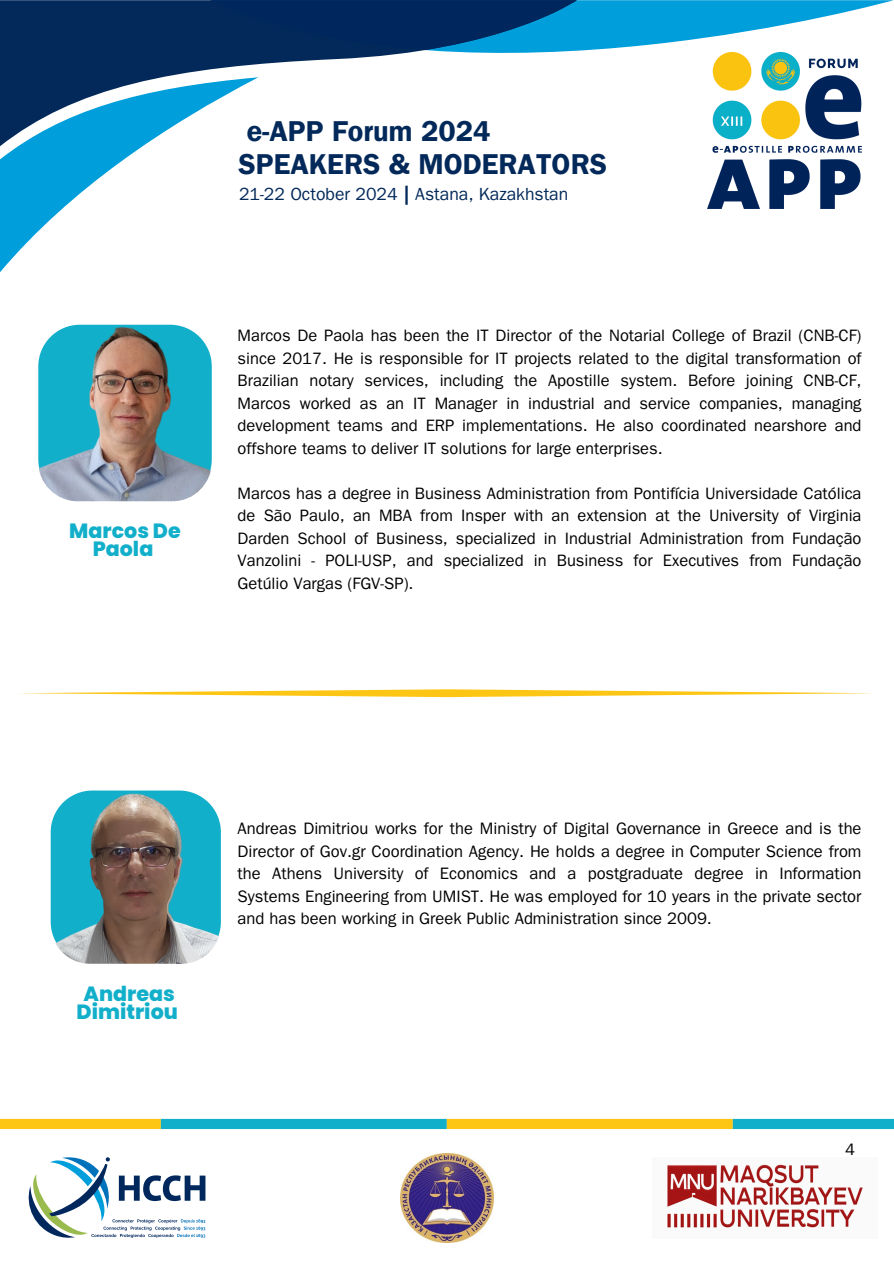
<style>
.page{position:relative;width:894px;height:1264px;background:#fff}
.page>*{position:absolute;margin:0;border:0;box-sizing:border-box;transform-origin:0 0}
.t1{font:28.8px "Franklin Gothic LT Pro Dm";color:#03295a}
.t2{font:800 20.55px/18px "Poppins";color:#12afca;text-align:center}
.t3{font:17.55px "Franklin Gothic LT Pro";color:#03295a}
.t4{font:16.5px/22.5px "Franklin Gothic LT Pro";color:#000;text-align:justify}
.s1{font-family:"Franklin Gothic LT Pro Dm";font-size:19.05px}
</style>
<div class="page">
<svg style="left:576px;top:0;width:317px;height:109px"></svg>
<svg style="left:0;top:0;width:576px;height:77px;fill:#03295a"></svg>
<svg style="left:210px;top:0;width:366px;height:50px;background:#003a70"></svg>
<svg style="left:0;top:77px;width:258px;height:195px"></svg>
<img style="left:707px;top:53px;width:154px;height:155px">
<div style="left:0;top:1118px;width:161px;height:10px;background:#fec614"></div>
<div style="left:161px;top:1118px;width:285px;height:10px;background:#12afca"></div>
<div style="left:446px;top:1118px;width:286px;height:10px;background:#fec614"></div>
<div style="left:732px;top:1118px;width:161px;height:10px;background:#12afca"></div>
<img style="left:667px;top:1164px;width:196px;height:64px">
<svg style="left:29px;top:1157px;width:176px;height:81px"></svg>
<img style="left:400px;top:1153px;width:93px;height:88px">
<img style="left:38px;top:325px;width:174px;height:176px;border-radius:39px">
<svg style="left:19px;top:689px;width:855px;height:8px"></svg>
<img style="left:51px;top:790px;width:170px;height:173px">
<p class="t2" style="left:69px;top:521px;width:113px">Marcos De<br>Paola</p>
<p class="t1" style="left:247px;top:121px;width:245px">e-APP Forum 2024</p>
<p class="t1" style="left:238px;top:154px;width:370px">SPEAKERS &amp; MODERATORS</p>
<p class="t3" style="left:239px;top:188px;width:331px">21-22 October 2024 <span class="s1">|</span> Astana, Kazakhstan</p>
<p class="t4" style="left:237px;top:327px;width:625px">Marcos De Paola has been the IT Director of the Notarial College of Brazil (CNB-CF) since 2017. He is responsible for IT projects related to the digital transformation of Brazilian notary services, including the Apostille system. Before joining CNB-CF, Marcos worked as an IT Manager in industrial and service companies, managing development teams and ERP implementations. He also coordinated nearshore and offshore teams to deliver IT solutions for large enterprises.</p>
<p class="t4" style="left:237px;top:484px;width:625px">Marcos has a degree in Business Administration from Pontifícia Universidade Católica de São Paulo, an MBA from Insper with an extension at the University of Virginia Darden School of Business, specialized in Industrial Administration from Fundação Vanzolini - POLI-USP, and specialized in Business for Executives from Fundação Getúlio Vargas (FGV-SP).</p>
<p class="t2" style="left:77px;top:984px;width:103px">Andreas<br>Dimitriou</p>
<h3 class="t4" style="left:237px;top:820px;width:625px">Andreas Dimitriou works for the Ministry of Digital Governance in Greece and is the Director of Gov.gr Coordination Agency. He holds a degree in Computer Science from the Athens University of Economics and a postgraduate degree in Information Systems Engineering from UMIST. He was employed for 10 years in the private sector and has been working in Greek Public Administration since 2009.</h3>
<p class="t4" style="left:844px;top:1141px;width:11px">4</p>
</div>
